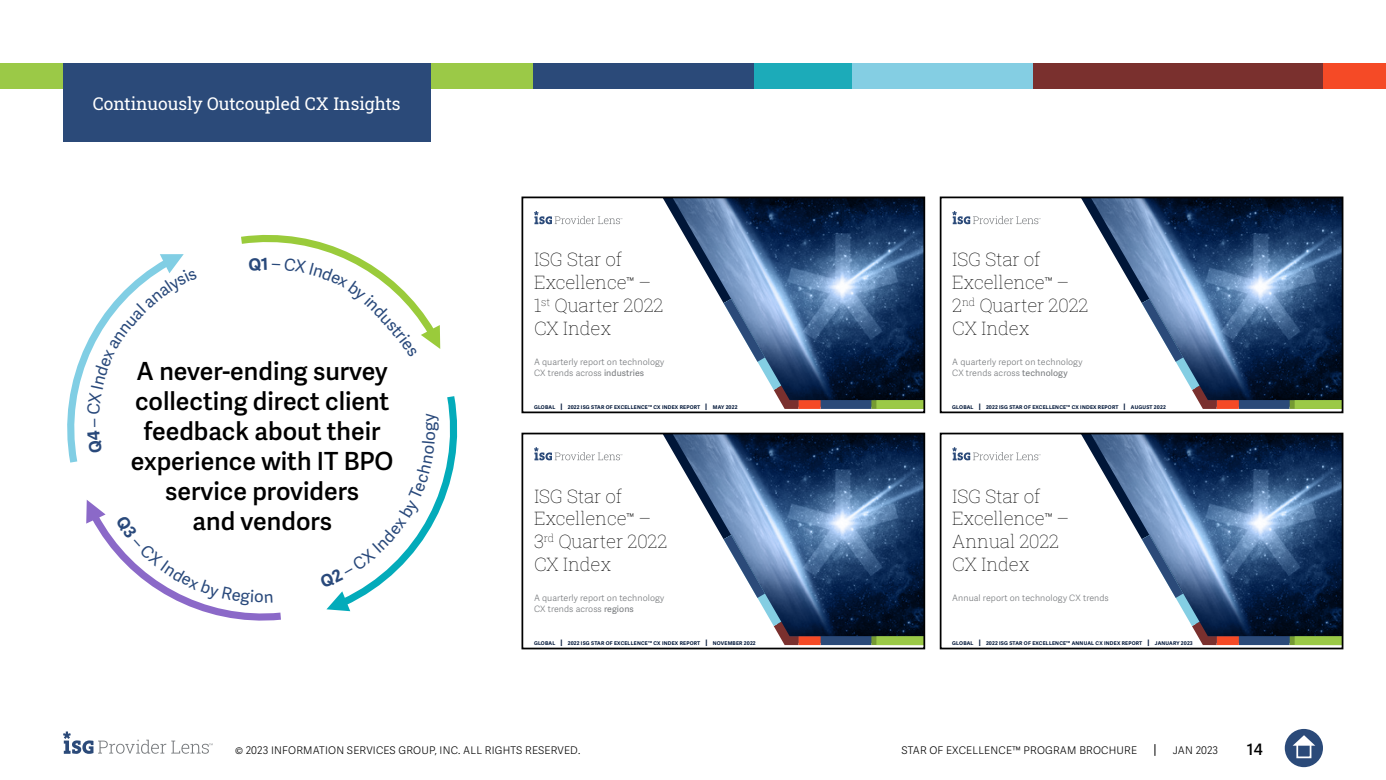
<style>
.page{position:relative;width:1386px;height:780px;background:#fff}
.page>*{position:absolute;margin:0;border:0;box-sizing:border-box;transform-origin:0 0}
.t1{font:600 25.03px/29.9px "Adelle Sans";color:#000;text-align:center}
.t2{font:100 18.55px/22.8px "Roboto Slab";letter-spacing:-.01em;color:#000}
.t3{font:17.5px "Roboto Slab ISG P Regular";color:#fff}
.t4{font:16.62px "Adelle Sans";color:#29497b}
.t5{font:600 15.75px "Adelle Sans";color:#000}
.t6{font:300 10.5px "Adelle Sans";letter-spacing:.02em;color:#000}
.t7{font:300 8.75px/10.3px "Adelle Sans";letter-spacing:.01em;color:#75787b}
.t8{font:700 5.25px "Adelle Sans";letter-spacing:.035em;color:#001638}
.s1{font-weight:400}
.s2{color:#fff}
.s3{font-size:7.17px}
</style>
<div class="page">
<svg style="left:1154px;top:744px;width:1px;height:12px"></svg>
<div style="left:0;top:63px;width:533px;height:25px;background:#9bc947"></div>
<div style="left:533px;top:63px;width:223px;height:25px;background:#2b4a79"></div>
<div style="left:850px;top:63px;width:184px;height:25px;background:#84cee3"></div>
<div style="left:1323px;top:63px;width:63px;height:25px;background:#f54a26"></div>
<div style="left:1033px;top:63px;width:290px;height:25px;background:#7a302e"></div>
<div style="left:754px;top:63px;width:98px;height:25px;background:#1cabb9"></div>
<svg style="left:63px;top:731px;width:150px;height:23px"></svg>
<div style="left:63px;top:63px;width:367px;height:79px;background:#2b4a79"></div>
<div style="left:1285px;top:729px;width:38px;height:38px;background:#2b4a79;border-radius:50%"></div>
<svg style="left:1293px;top:735px;width:22px;height:10px"></svg>
<div style="left:1296px;top:743px;width:15px;height:15px;border:2px solid #fff"></div>
<svg style="left:798px;top:199px;width:124px;height:201px"></svg>
<svg style="left:871px;top:400px;width:5px;height:9px"></svg>
<div style="left:876px;top:400px;width:48px;height:9px;background:#9bc947"></div>
<div style="left:821px;top:400px;width:50px;height:9px;background:#2b4a79"></div>
<div style="left:798px;top:400px;width:23px;height:9px;background:#f54a26"></div>
<svg style="left:663px;top:199px;width:135px;height:210px"></svg>
<svg style="left:534px;top:211px;width:88px;height:13px"></svg>
<div style="left:522px;top:196px;width:403px;height:217px;border:2px solid #000"></div>
<svg style="left:1217px;top:199px;width:123px;height:201px"></svg>
<svg style="left:1289px;top:400px;width:6px;height:9px"></svg>
<div style="left:1295px;top:400px;width:48px;height:9px;background:#9bc947"></div>
<div style="left:1239px;top:400px;width:50px;height:9px;background:#2b4a79"></div>
<div style="left:1217px;top:400px;width:22px;height:9px;background:#f54a26"></div>
<svg style="left:1081px;top:199px;width:136px;height:210px"></svg>
<svg style="left:952px;top:211px;width:89px;height:13px"></svg>
<div style="left:940px;top:196px;width:403px;height:217px;border:2px solid #000"></div>
<svg style="left:798px;top:435px;width:124px;height:201px"></svg>
<svg style="left:871px;top:636px;width:5px;height:9px"></svg>
<div style="left:876px;top:636px;width:48px;height:9px;background:#9bc947"></div>
<div style="left:821px;top:636px;width:50px;height:9px;background:#2b4a79"></div>
<div style="left:798px;top:636px;width:23px;height:9px;background:#f54a26"></div>
<svg style="left:663px;top:435px;width:135px;height:210px"></svg>
<svg style="left:534px;top:447px;width:88px;height:13px"></svg>
<div style="left:522px;top:432px;width:403px;height:217px;border:2px solid #000"></div>
<svg style="left:1217px;top:435px;width:123px;height:201px"></svg>
<svg style="left:1289px;top:636px;width:6px;height:9px"></svg>
<div style="left:1295px;top:636px;width:48px;height:9px;background:#9bc947"></div>
<div style="left:1239px;top:636px;width:50px;height:9px;background:#2b4a79"></div>
<div style="left:1217px;top:636px;width:22px;height:9px;background:#f54a26"></div>
<svg style="left:1081px;top:435px;width:136px;height:210px"></svg>
<svg style="left:952px;top:447px;width:89px;height:13px"></svg>
<div style="left:940px;top:432px;width:403px;height:217px;border:2px solid #000"></div>
<svg style="left:67px;top:254px;width:117px;height:209px"></svg>
<svg style="left:326px;top:396px;width:132px;height:216px"></svg>
<svg style="left:241px;top:234px;width:200px;height:115px"></svg>
<svg style="left:86px;top:500px;width:195px;height:121px"></svg>
<h3 class="t3" style="left:93px;top:91px;width:309px">Continuously Outcoupled CX Insights</h3>
<h3 class="t4" style="left:84px;top:426px;width:10px;rotate:-90deg">–</h3>
<h1 class="t1" style="left:131px;top:357px;width:264px">A never-ending survey collecting direct client feedback about their experience with IT BPO service providers<br>and vendors</h1>
<h3 class="t4" style="left:254px;top:587px;width:11px">o</h3>
<h2 class="t2" style="left:534px;top:248px;width:131px">ISG Star of<br>Excellence<sup>™</sup> –<br>1<sup>st</sup> Quarter 2022<br>CX Index</h2>
<h3 class="t7" style="left:534px;top:357px;width:132px">A quarterly report on technology<br>CX trends across <span class="s1">industries</span></h3>
<p class="t8" style="left:534px;top:404px;width:205px">GLOBAL<span class="s2">—</span><span class="s3">|</span><span class="s2">—</span>2022 ISG STAR OF EXCELLENCE<sup>TM</sup> CX INDEX REPORT<span class="s2">—</span><span class="s3">|</span><span class="s2">—</span>MAY 2022</p>
<h2 class="t2" style="left:534px;top:484px;width:135px">ISG Star of<br>Excellence<sup>™</sup> –<br>3<sup>rd</sup> Quarter 2022<br>CX Index</h2>
<h3 class="t7" style="left:534px;top:593px;width:132px">A quarterly report on technology<br>CX trends across <span class="s1">regions</span></h3>
<p class="t8" style="left:534px;top:640px;width:223px">GLOBAL<span class="s2">—</span><span class="s3">|</span><span class="s2">—</span>2022 ISG STAR OF EXCELLENCE<sup>TM</sup> CX INDEX REPORT<span class="s2">—</span><span class="s3">|</span><span class="s2">—</span>NOVEMBER 2022</p>
<h3 class="t6" style="left:235px;top:744px;width:347px">© 2023 INFORMATION SERVICES GROUP, INC. ALL RIGHTS RESERVED.</h3>
<h2 class="t2" style="left:952px;top:248px;width:138px">ISG Star of<br>Excellence<sup>™</sup> –<br>2<sup>nd</sup> Quarter 2022<br>CX Index</h2>
<h3 class="t7" style="left:952px;top:357px;width:132px">A quarterly report on technology<br>CX trends across <span class="s1">technology</span></h3>
<p class="t8" style="left:952px;top:404px;width:215px">GLOBAL<span class="s2">—</span><span class="s3">|</span><span class="s2">—</span>2022 ISG STAR OF EXCELLENCE<sup>TM</sup> CX INDEX REPORT<span class="s2">—</span><span class="s3">|</span><span class="s2">—</span>AUGUST 2022</p>
<h2 class="t2" style="left:952px;top:484px;width:119px">ISG Star of<br>Excellence<sup>™</sup> –<br>Annual 2022<br>CX Index</h2>
<h3 class="t7" style="left:952px;top:593px;width:158px">Annual report on technology CX trends</h3>
<p class="t8" style="left:952px;top:640px;width:242px">GLOBAL<span class="s2">—</span><span class="s3">|</span><span class="s2">—</span>2022 ISG STAR OF EXCELLENCE<sup>TM</sup> ANNUAL CX INDEX REPORT<span class="s2">—</span><span class="s3">|</span><span class="s2">—</span>JANUARY 2023</p>
<h3 class="t6" style="left:902px;top:744px;width:237px">STAR OF EXCELLENCE™ PROGRAM BROCHURE</h3>
<h3 class="t6" style="left:1173px;top:744px;width:47px">JAN 2023</h3>
<h3 class="t5" style="left:1247px;top:740px;width:17px">14</h3>
</div>
